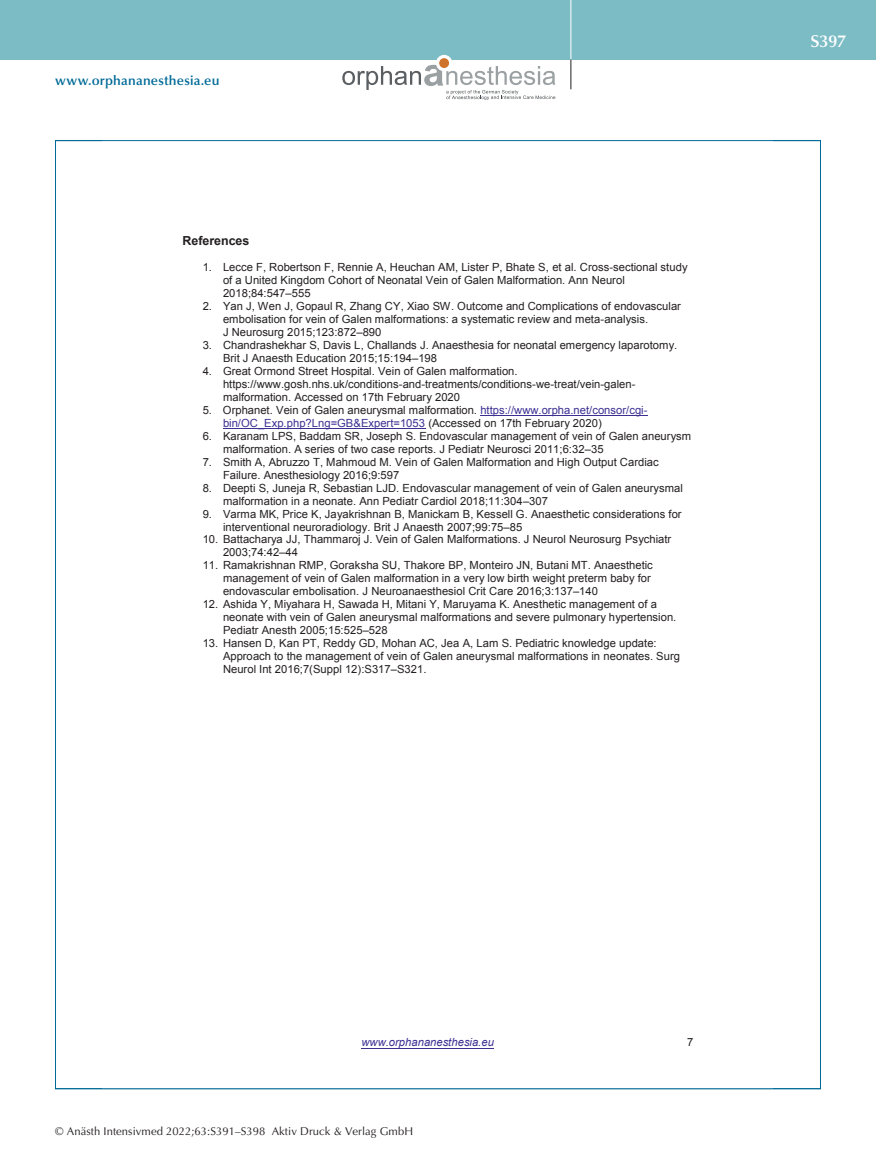
<style>
.page{position:relative;width:876px;height:1174px;background:#fff}
.page>*{position:absolute;margin:0;border:0;box-sizing:border-box;transform-origin:0 0}
.t1{font:600 17.25px "Optima";color:#fff}
.t2{font:600 13.5px "Optima";letter-spacing:.015em;color:#006b98}
.t3{font:700 12.45px "Arial";color:#231f20}
.t4{font:11.25px/13px "Arial";color:#231f20}
.t5{font:11.25px "Optima";letter-spacing:.005em;color:#231f20}
.t6{font:italic 11.25px "Arial";color:#3c2f92}
.s1{color:#3c2f92}
</style>
<div class="page">
<div style="left:0;top:0;width:876px;height:60px;background:#7cbcc5"></div>
<hr style="left:571px;top:0;width:1px;height:60px;background:#fff">
<svg style="left:571px;top:60px;width:1px;height:29px"></svg>
<svg style="left:436px;top:55px;width:16px;height:16px"></svg>
<div style="left:439px;top:58px;width:10px;height:10px;background:#d0732a;border-radius:50%"></div>
<svg style="left:342px;top:65px;width:213px;height:35px"></svg>
<hr style="left:361px;top:1047px;width:133px;height:1px;background:#3c2f92">
<hr style="left:480px;top:415px;width:168px;height:1px;background:#3c2f92">
<hr style="left:223px;top:428px;width:202px;height:1px;background:#3c2f92">
<p class="t2" style="left:55px;top:73px;width:166px">www.orphananesthesia.eu</p>
<p class="t3" style="left:182px;top:232px;width:68px">References</p>
<p class="t4" style="left:223px;top:261px;width:466px;text-indent:-20px">1. Lecce F, Robertson F, Rennie A, Heuchan AM, Lister P, Bhate S, et al. Cross-sectional study of a United Kingdom Cohort of Neonatal Vein of Galen Malformation. Ann Neurol<br>2018;84:547–555</p>
<p class="t4" style="left:223px;top:300px;width:459px;text-indent:-20px">2. Yan J, Wen J, Gopaul R, Zhang CY, Xiao SW. Outcome and Complications of endovascular embolisation for vein of Galen malformations: a systematic review and meta-analysis.<br>J Neurosurg 2015;123:872–890</p>
<p class="t4" style="left:223px;top:339px;width:456px;text-indent:-20px">3. Chandrashekhar S, Davis L, Challands J. Anaesthesia for neonatal emergency laparotomy.<br>Brit J Anaesth Education 2015;15:194–198</p>
<p class="t4" style="left:223px;top:364px;width:414px;text-indent:-20px">4. Great Ormond Street Hospital. Vein of Galen malformation. https://www.gosh.nhs.uk/conditions-and-treatments/conditions-we-treat/vein-galen&shy;malformation. Accessed on 17th February 2020</p>
<p class="t4" style="left:223px;top:404px;width:426px;text-indent:-20px">5. Orphanet. Vein of Galen aneurysmal malformation. <span class="s1">https://www.orpha.net/consor/cgi&shy;bin/OC_Exp.php?Lng=GB&amp;Expert=1053</span> (Accessed on 17th February 2020)</p>
<p class="t4" style="left:223px;top:429px;width:470px;text-indent:-20px">6. Karanam LPS, Baddam SR, Joseph S. Endovascular management of vein of Galen aneurysm malformation. A series of two case reports. J Pediatr Neurosci 2011;6:32–35</p>
<p class="t4" style="left:223px;top:455px;width:437px;text-indent:-20px">7. Smith A, Abruzzo T, Mahmoud M. Vein of Galen Malformation and High Output Cardiac<br>Failure. Anesthesiology 2016;9:597</p>
<p class="t4" style="left:223px;top:481px;width:461px;text-indent:-20px">8. Deepti S, Juneja R, Sebastian LJD. Endovascular management of vein of Galen aneurysmal malformation in a neonate. Ann Pediatr Cardiol 2018;11:304–307</p>
<p class="t4" style="left:223px;top:507px;width:460px;text-indent:-20px">9. Varma MK, Price K, Jayakrishnan B, Manickam B, Kessell G. Anaesthetic considerations for interventional neuroradiology. Brit J Anaesth 2007;99:75–85</p>
<p class="t4" style="left:223px;top:533px;width:450px;text-indent:-20px">10. Battacharya JJ, Thammaroj J. Vein of Galen Malformations. J Neurol Neurosurg Psychiatr<br>2003;74:42–44</p>
<p class="t4" style="left:223px;top:559px;width:431px;text-indent:-20px">11. Ramakrishnan RMP, Goraksha SU, Thakore BP, Monteiro JN, Butani MT. Anaesthetic management of vein of Galen malformation in a very low birth weight preterm baby for endovascular embolisation. J Neuroanaesthesiol Crit Care 2016;3:137–140</p>
<p class="t4" style="left:223px;top:598px;width:455px;text-indent:-20px">12. Ashida Y, Miyahara H, Sawada H, Mitani Y, Maruyama K. Anesthetic management of a neonate with vein of Galen aneurysmal malformations and severe pulmonary hypertension.<br>Pediatr Anesth 2005;15:525–528</p>
<p class="t4" style="left:223px;top:637px;width:458px;text-indent:-20px">13. Hansen D, Kan PT, Reddy GD, Mohan AC, Jea A, Lam S. Pediatric knowledge update:<br>Approach to the management of vein of Galen aneurysmal malformations in neonates. Surg<br>Neurol Int 2016;7(Suppl 12):S317–S321.</p>
<h1 class="t1" style="left:810px;top:31px;width:37px">S397</h1>
<p class="t6" style="left:361px;top:1035px;width:134px">www.orphananesthesia.eu</p>
<p class="t4" style="left:687px;top:1036px;width:8px">7</p>
<p class="t5" style="left:55px;top:1125px;width:359px">© Anästh Intensivmed 2022;63:S391–S398 Aktiv Druck &amp; Verlag GmbH</p>
</div>
